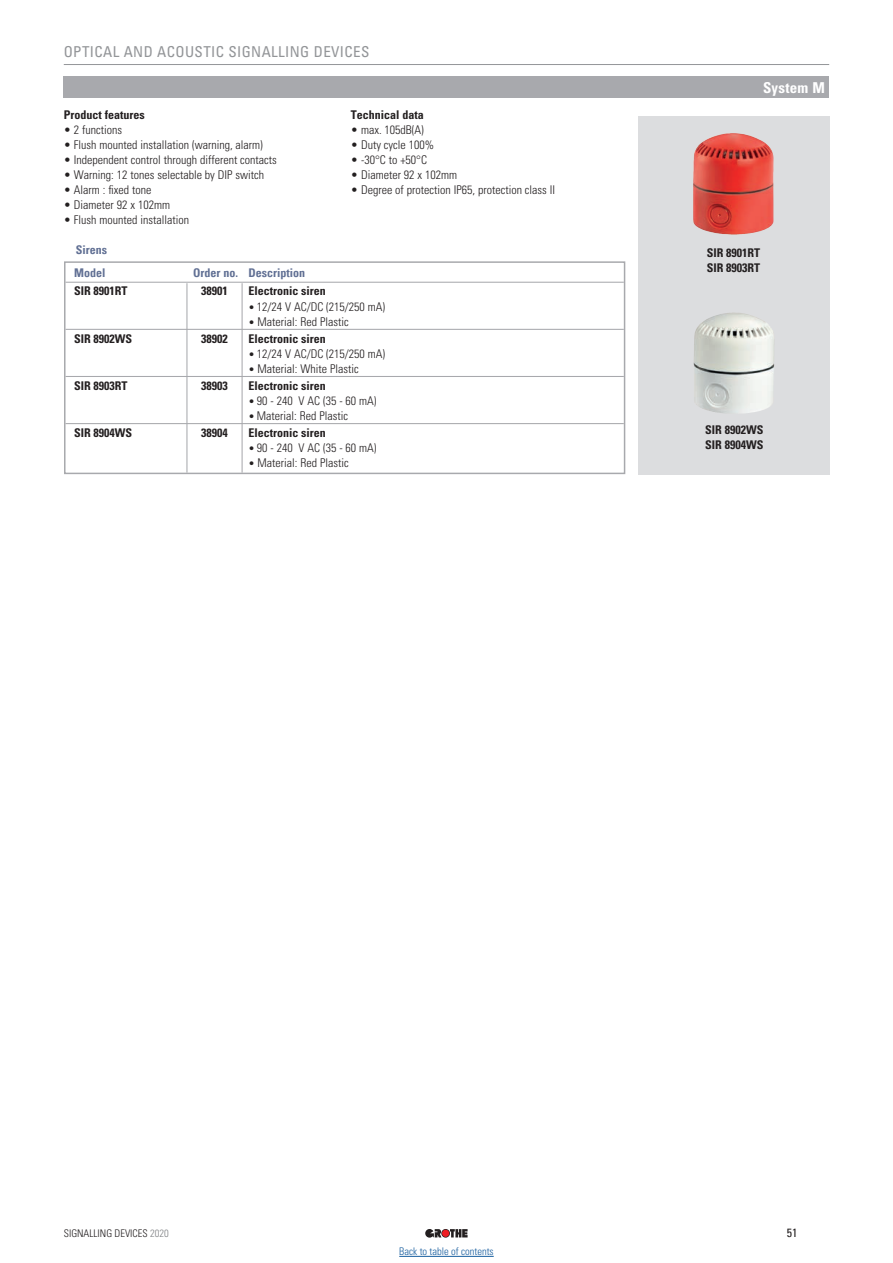
<style>
.page{position:relative;width:893px;height:1263px;background:#fff}
.page>*{position:absolute;margin:0;border:0;box-sizing:border-box;transform-origin:0 0}
.t1{font:condensed 15px "Univers LT Std";letter-spacing:.025em;color:#939598}
.t2{font:700 condensed 15px "Univers LT Std";letter-spacing:.015em;color:#fff}
.t3{font:300 condensed 12px "Univers LT Std";color:#231f20}
.t4{font:700 condensed 12px "Univers LT Std";color:#231f20}
.t5{font:700 condensed 12px/22.8px "Univers LT Pro";color:#617094}
.t6{font:700 condensed 12px "Univers LT Pro";color:#231f20}
.t7{font:condensed 12px "Univers LT Std";color:#231f20}
.t8{font:300 condensed 10.5px "Univers LT Std";color:#231f20}
.t9{font:300 condensed 10.5px "Univers LT Std";color:#175d9e}
.s1{font-size:10.5px}
.s2{color:#808285}
</style>
<div class="page">
<hr style="left:64px;top:64px;width:765px;height:1px;background:#939598">
<svg style="left:450px;top:1229px;width:18px;height:8px"></svg>
<svg style="left:425px;top:1229px;width:16px;height:8px"></svg>
<svg style="left:441px;top:1229px;width:9px;height:8px"></svg>
<div style="left:442px;top:1229px;width:7px;height:8px;background:#ee1d23;border-radius:50%"></div>
<div style="left:64px;top:77px;width:765px;height:21px;background:#a8a9ad"></div>
<hr style="left:242px;top:264px;width:1px;height:209px;background:#a8a9ad">
<hr style="left:186px;top:263px;width:1px;height:210px;background:#a8a9ad">
<div style="left:66px;top:262px;width:558px;height:21px;background:#fff"></div>
<hr style="left:66px;top:282px;width:558px;height:1px;background:#a8a9ad">
<hr style="left:66px;top:329px;width:558px;height:1px;background:#a8a9ad">
<hr style="left:66px;top:376px;width:558px;height:1px;background:#a8a9ad">
<hr style="left:66px;top:423px;width:558px;height:1px;background:#a8a9ad">
<div style="left:64px;top:261px;width:561px;height:213px;border:2px solid #a8a9ad"></div>
<div style="left:638px;top:116px;width:191px;height:358px;background:#dcdddf"></div>
<img style="left:693px;top:133px;width:68px;height:102px">
<img style="left:694px;top:312px;width:58px;height:101px">
<hr style="left:399px;top:1256px;width:95px;height:1px;background:#175d9e">
<p class="t1" style="left:64px;top:42px;width:307px">OPTICAL AND ACOUSTIC SIGNALLING DEVICES</p>
<p class="t4" style="left:64px;top:108px;width:82px">Product features</p>
<p class="t3" style="left:64px;top:123px;width:60px">• 2 functions</p>
<p class="t3" style="left:64px;top:138px;width:201px">• Flush mounted installation (warning, alarm)</p>
<p class="t3" style="left:64px;top:153px;width:215px">• Independent control through different contacts</p>
<p class="t3" style="left:64px;top:168px;width:202px">• Warning: 12 tones selectable by DIP switch</p>
<p class="t3" style="left:64px;top:183px;width:89px">• Alarm : fixed tone</p>
<p class="t3" style="left:64px;top:198px;width:108px">• Diameter 92 x 102mm</p>
<p class="t3" style="left:64px;top:213px;width:127px">• Flush mounted installation</p>
<p class="t5" style="left:74px;top:238px;width:35px">Sirens<br>Model</p>
<p class="t5" style="left:193px;top:261px;width:113px">Order no. Description</p>
<p class="t4" style="left:351px;top:108px;width:74px">Technical data</p>
<p class="t3" style="left:351px;top:123px;width:75px">• max. 105dB(A)</p>
<p class="t3" style="left:351px;top:138px;width:85px">• Duty cycle 100%</p>
<p class="t3" style="left:351px;top:153px;width:78px">• -30°C to +50°C</p>
<p class="t3" style="left:351px;top:168px;width:108px">• Diameter 92 x 102mm</p>
<p class="t3" style="left:351px;top:183px;width:206px">• Degree of protection IP65, protection class II</p>
<p class="t4" style="left:74px;top:284px;width:55px">SIR 8901RT</p>
<p class="t4" style="left:201px;top:284px;width:28px">38901</p>
<p class="t4" style="left:248px;top:284px;width:79px">Electronic siren</p>
<p class="t3" style="left:248px;top:299px;width:138px"><span class="s1">•</span> 12/24 V AC/DC (215/250 mA)</p>
<p class="t3" style="left:248px;top:314px;width:102px"><span class="s1">•</span> Material: Red Plastic</p>
<p class="t4" style="left:74px;top:331px;width:60px">SIR 8902WS</p>
<p class="t4" style="left:201px;top:331px;width:28px">38902</p>
<p class="t4" style="left:248px;top:331px;width:79px">Electronic siren</p>
<p class="t3" style="left:248px;top:346px;width:138px"><span class="s1">•</span> 12/24 V AC/DC (215/250 mA)</p>
<p class="t3" style="left:248px;top:361px;width:112px"><span class="s1">•</span> Material: White Plastic</p>
<p class="t4" style="left:74px;top:378px;width:55px">SIR 8903RT</p>
<p class="t4" style="left:201px;top:378px;width:28px">38903</p>
<p class="t4" style="left:248px;top:378px;width:79px">Electronic siren</p>
<p class="t3" style="left:248px;top:393px;width:130px"><span class="s1">•</span> 90 - 240 V AC (35 - 60 mA)</p>
<p class="t3" style="left:248px;top:408px;width:101px"><span class="s1">•</span> Material: Red Plastic</p>
<p class="t4" style="left:74px;top:425px;width:60px">SIR 8904WS</p>
<p class="t4" style="left:201px;top:425px;width:28px">38904</p>
<p class="t4" style="left:248px;top:425px;width:79px">Electronic siren</p>
<p class="t3" style="left:248px;top:440px;width:130px"><span class="s1">•</span> 90 - 240 V AC (35 - 60 mA)</p>
<p class="t3" style="left:248px;top:455px;width:102px"><span class="s1">•</span> Material: Red Plastic</p>
<p class="t2" style="left:763px;top:78px;width:63px">System M</p>
<p class="t4" style="left:707px;top:245px;width:55px">SIR 8901RT</p>
<p class="t6" style="left:707px;top:260px;width:55px">SIR 8903RT</p>
<p class="t4" style="left:705px;top:423px;width:60px">SIR 8902WS</p>
<p class="t6" style="left:705px;top:437px;width:60px">SIR 8904WS</p>
<p class="t8" style="left:64px;top:1227px;width:106px">SIGNALLING DEVICES <span class="s2">2020</span></p>
<p class="t9" style="left:399px;top:1245px;width:96px">Back to table of contents</p>
<p class="t7" style="left:787px;top:1225px;width:12px">51</p>
</div>
